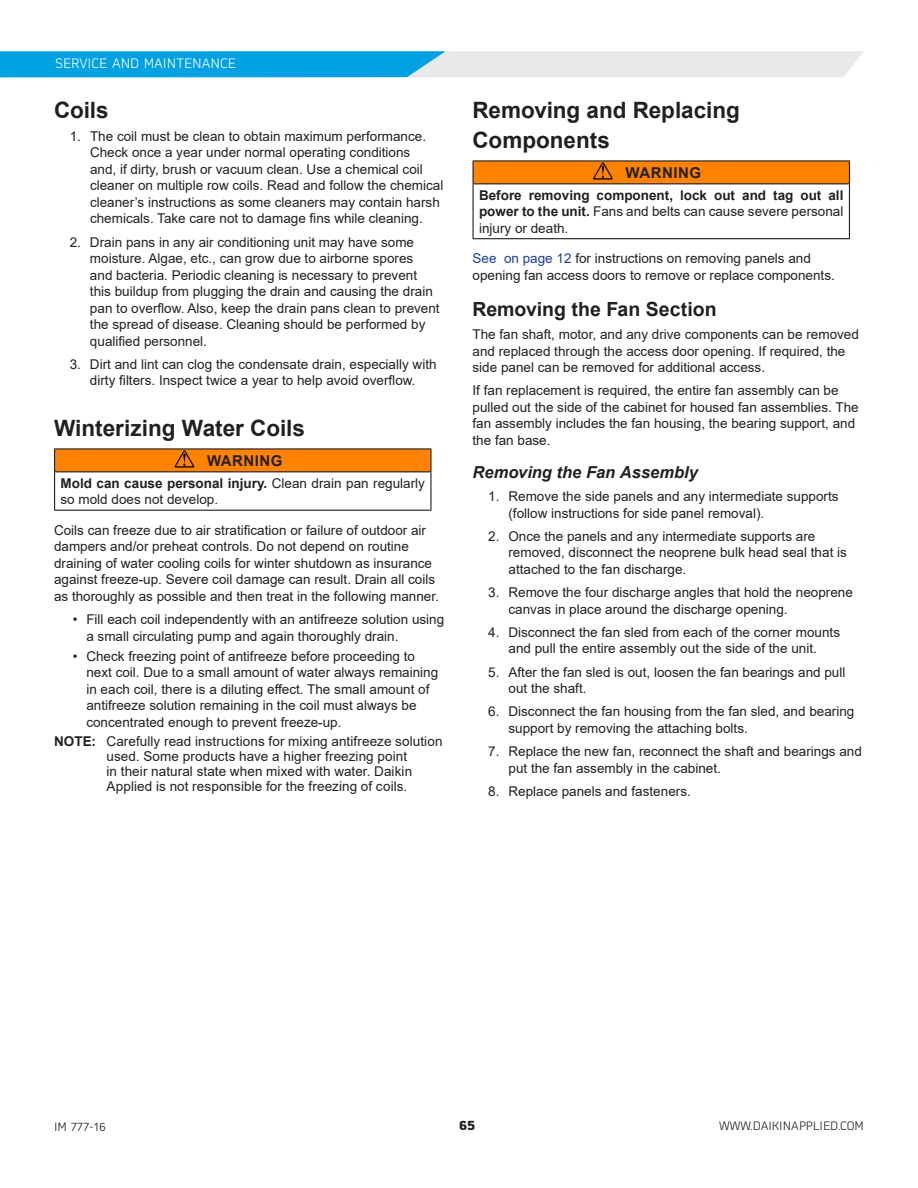
<style>
.page{position:relative;width:918px;height:1188px;background:#fff}
.page>*{position:absolute;margin:0;border:0;box-sizing:border-box;transform-origin:0 0}
.Heading2{font:700 22.5px/30px "Arial";color:#231f20}
.Heading3{font:700 19.5px "Arial";color:#231f20}
.Heading4{font:italic 700 16.5px "Arial";color:#231f20}
.Warning_Danger_-_Black{font:700 15px "Arial";letter-spacing:.035em;color:#231f20}
.Warning_Text{font:13.5px/16.5px "Arial";color:#231f20}
.Warning_Text-2{font:700 13.5px/16.5px "Arial";color:#231f20;text-align:justify}
.t1{font:300 13.5px "Martian B Thai";color:#fff}
.t2{font:700 13.5px "Martian B Thai";color:#231f20}
.t3{font:300 12px "Martian B Thai";color:#231f20}
.s1{font-weight:700}
.s2{font-weight:400}
.s3{color:#1c3f94}
</style>
<div class="page">
<svg style="left:0;top:51px;width:863px;height:26px;background:#77c6e6"></svg>
<div style="left:55px;top:449px;width:376px;height:23px;background:#ff8200"></div>
<hr style="left:54px;top:448px;width:378px;height:2px;background:#231f20">
<svg style="left:54px;top:450px;width:1px;height:21px"></svg>
<hr style="left:430px;top:450px;width:2px;height:21px;background:#231f20">
<hr style="left:54px;top:471px;width:378px;height:1px;background:#231f20">
<hr style="left:54px;top:472px;width:1px;height:38px;background:#231f20">
<hr style="left:430px;top:472px;width:2px;height:38px;background:#231f20">
<hr style="left:54px;top:510px;width:378px;height:1px;background:#231f20">
<div style="left:473px;top:161px;width:376px;height:23px;background:#ff8200"></div>
<hr style="left:472px;top:160px;width:378px;height:2px;background:#231f20">
<hr style="left:472px;top:162px;width:2px;height:21px;background:#231f20">
<svg style="left:849px;top:162px;width:1px;height:21px"></svg>
<hr style="left:472px;top:183px;width:378px;height:1px;background:#231f20">
<hr style="left:472px;top:184px;width:2px;height:54px;background:#231f20">
<hr style="left:849px;top:184px;width:1px;height:54px;background:#231f20">
<hr style="left:472px;top:238px;width:378px;height:1px;background:#231f20">
<svg style="left:175px;top:450px;width:19px;height:18px"></svg>
<svg style="left:593px;top:162px;width:20px;height:18px"></svg>
<p class="t1" style="left:56px;top:53px;width:16px">SERVICE</p>
<p class="t1" style="left:112px;top:53px;width:10px">AND</p>
<p class="t1" style="left:144px;top:53px;width:20px">MAINTENANCE</p>
<p class="Heading2" style="left:54px;top:95px;width:56px">Coils</p>
<p class="Warning_Text" style="left:90px;top:128px;width:355px;text-indent:-20px">1. The coil must be clean to obtain maximum performance.<br>Check once a year under normal operating conditions<br>and, if dirty, brush or vacuum clean. Use a chemical coil cleaner on multiple row coils. Read and follow the chemical cleaner’s instructions as some cleaners may contain harsh chemicals. Take care not to damage fins while cleaning.</p>
<p class="Warning_Text" style="left:90px;top:234px;width:351px;text-indent:-20px">2. Drain pans in any air conditioning unit may have some moisture. Algae, etc. , can grow due to airborne spores<br>and bacteria. Periodic cleaning is necessary to prevent this buildup from plugging the drain and causing the drain pan to overflow. Also, keep the drain pans clean to prevent the spread of disease. Cleaning should be performed by qualified personnel.</p>
<p class="Warning_Text" style="left:70px;top:356px;width:368px;text-align:center">3. Dirt and lint can clog the condensate drain, especially with dirty filters. Inspect twice a year to help avoid overflow.</p>
<p class="Heading2" style="left:54px;top:413px;width:253px">Winterizing Water Coils</p>
<p class="Warning_Danger_-_Black" style="left:207px;top:450px;width:77px">WARNING</p>
<p class="Warning_Text" style="left:61px;top:475px;width:366px"><span class="s1">Mold can cause personal injury.</span> Clean drain pan regularly so mold does not develop.</p>
<p class="Warning_Text" style="left:54px;top:522px;width:384px">Coils can freeze due to air stratification or failure of outdoor air dampers and/or preheat controls. Do not depend on routine draining of water cooling coils for winter shutdown as insurance against freeze-up. Severe coil damage can result. Drain all coils as thoroughly as possible and then treat in the following manner.</p>
<p class="Warning_Text" style="left:86px;top:611px;width:359px;text-indent:-14px">• Fill each coil independently with an antifreeze solution using a small circulating pump and again thoroughly drain.</p>
<p class="Warning_Text" style="left:86px;top:648px;width:353px;text-indent:-14px">• Check freezing point of antifreeze before proceeding to next coil. Due to a small amount of water always remaining in each coil, there is a diluting effect. The small amount of antifreeze solution remaining in the coil must always be concentrated enough to prevent freeze-up.</p>
<p class="Warning_Text" style="left:106px;top:733px;width:338px;line-height:15px;text-indent:-52px"><span class="s1">NOTE:</span> Carefully read instructions for mixing antifreeze solution used. Some products have a higher freezing point<br>in their natural state when mixed with water. Daikin Applied is not responsible for the freezing of coils.</p>
<p class="Heading2" style="left:472px;top:95px;width:269px">Removing and Replacing<br>Components</p>
<p class="Warning_Danger_-_Black" style="left:626px;top:162px;width:77px">WARNING</p>
<p class="Warning_Text-2" style="left:479px;top:187px;width:366px">Before removing component, lock out and tag out all power to the unit. <span class="s2">Fans and belts can cause severe personal injury or death.</span></p>
<p class="Warning_Text" style="left:472px;top:250px;width:362px"><span class="s3">See on page 12</span> for instructions on removing panels and opening fan access doors to remove or replace components.</p>
<p class="Heading3" style="left:472px;top:295px;width:246px">Removing the Fan Section</p>
<p class="Warning_Text" style="left:472px;top:326px;width:388px">The fan shaft, motor, and any drive components can be removed and replaced through the access door opening. If required, the side panel can be removed for additional access.</p>
<p class="Warning_Text" style="left:472px;top:382px;width:388px">If fan replacement is required, the entire fan assembly can be pulled out the side of the cabinet for housed fan assemblies. The fan assembly includes the fan housing, the bearing support, and the fan base.</p>
<p class="Heading4" style="left:472px;top:461px;width:227px">Removing the Fan Assembly</p>
<p class="Warning_Text" style="left:508px;top:488px;width:332px;text-indent:-20px">1. Remove the side panels and any intermediate supports (follow instructions for side panel removal).</p>
<p class="Warning_Text" style="left:508px;top:528px;width:340px;text-indent:-20px">2. Once the panels and any intermediate supports are removed, disconnect the neoprene bulk head seal that is attached to the fan discharge.</p>
<p class="Warning_Text" style="left:508px;top:584px;width:346px;text-indent:-20px">3. Remove the four discharge angles that hold the neoprene canvas in place around the discharge opening.</p>
<p class="Warning_Text" style="left:488px;top:624px;width:353px;text-align:center">4. Disconnect the fan sled from each of the corner mounts and pull the entire assembly out the side of the unit.</p>
<p class="Warning_Text" style="left:508px;top:663px;width:338px;text-indent:-20px">5. After the fan sled is out, loosen the fan bearings and pull out the shaft.</p>
<p class="Warning_Text" style="left:508px;top:703px;width:347px;text-indent:-20px">6. Disconnect the fan housing from the fan sled, and bearing support by removing the attaching bolts.</p>
<p class="Warning_Text" style="left:508px;top:743px;width:355px;text-indent:-20px">7. Replace the new fan, reconnect the shaft and bearings and put the fan assembly in the cabinet.</p>
<p class="Warning_Text" style="left:488px;top:783px;width:202px">8. Replace panels and fasteners.</p>
<p class="t3" style="left:54px;top:1118px;width:53px">IM 777-16</p>
<p class="t2" style="left:459px;top:1114px;width:18px">65</p>
<p class="t3" style="left:719px;top:1117px;width:146px">WWW.DAIKINAPPLIED.COM</p>
</div>
